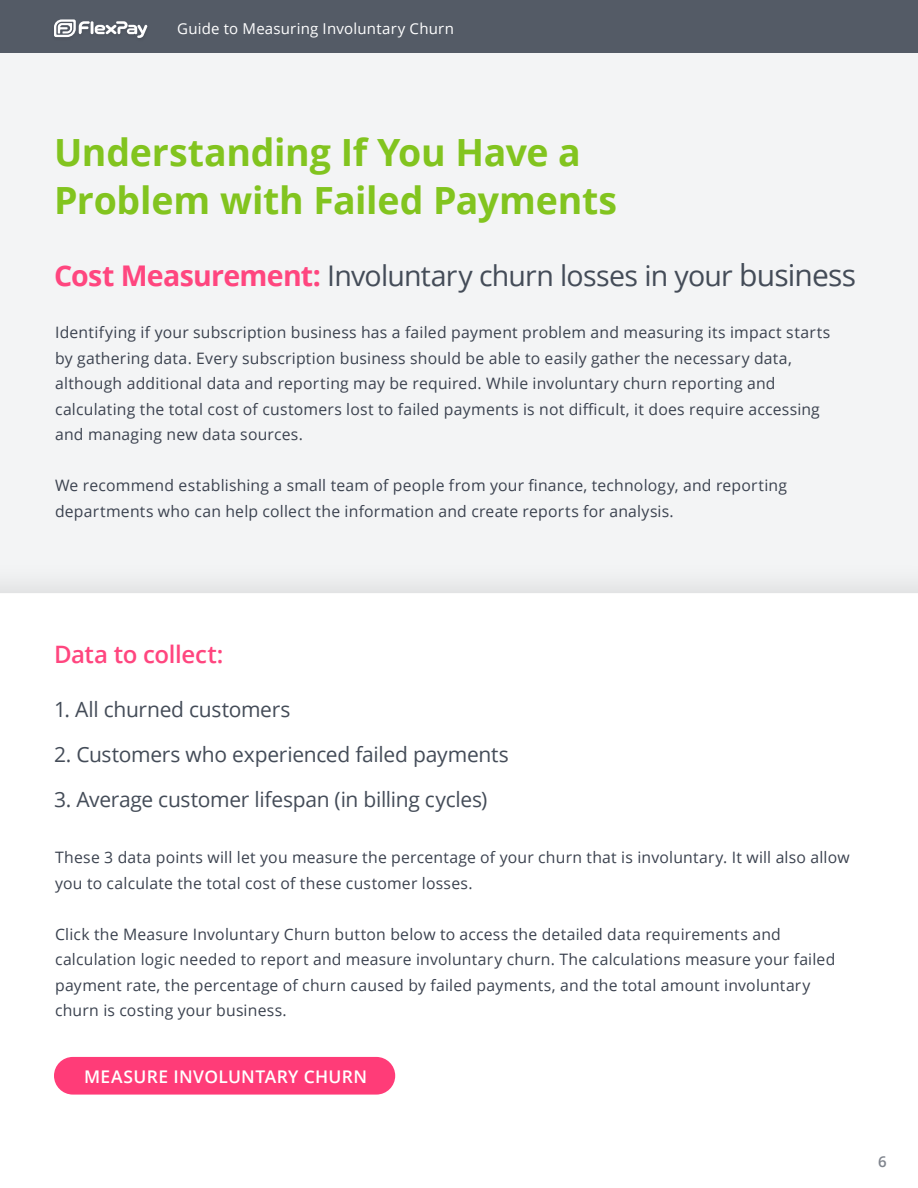
<style>
.page{position:relative;width:918px;height:1188px;background:#fff}
.page>*{position:absolute;margin:0;border:0;box-sizing:border-box;transform-origin:0 0}
.t1{font:700 37.5px/48px "Open Sans";letter-spacing:-.005em;color:#82c41f}
.t2{font:28.5px "Open Sans";letter-spacing:-.025em;color:#444c58}
.t3{font:600 24px "Open Sans";letter-spacing:-.015em;color:#ff467f}
.t4{font:21px "Open Sans";letter-spacing:-.015em;color:#444c58}
.t5{font:600 17.4px "Open Sans";letter-spacing:.02em;color:#fff}
.t6{font:15.75px/25.5px "Open Sans";letter-spacing:.015em;color:#3b424f}
.t7{font:15px "Open Sans";letter-spacing:.015em;color:#fff}
.t8{font:600 15px "Open Sans";color:#7f848d}
.s1{font-weight:700;color:#ff467f}
.s2{font-size:30px}
</style>
<div class="page">
<div style="left:0;top:38px;width:918px;height:1150px;background:#f3f4f5"></div>
<div style="left:0;top:559px;width:918px;height:629px;background:#eeeff0"></div>
<div style="left:0;top:593px;width:918px;height:595px;background:#fff"></div>
<div style="left:54px;top:1057px;width:341px;height:38px;background:#ff3c78;border-radius:19px"></div>
<div style="left:0;top:0;width:918px;height:53px;background:#545b66"></div>
<svg style="left:54px;top:19px;width:94px;height:19px"></svg>
<p class="t7" style="left:177px;top:18px;width:278px">Guide to Measuring Involuntary Churn</p>
<h1 class="t1" style="left:54px;top:128px;width:564px">Understanding If You Have a<br>Problem with Failed Payments</h1>
<h2 class="t2" style="left:54px;top:256px;width:804px"><span class="s1">Cost Measurement:</span> Involuntary churn losses in your <span class="s2">business</span></h2>
<p class="t6" style="left:55px;top:319px;width:777px">Identifying if your subscription business has a failed payment problem and measuring its impact starts by gathering data. Every subscription business should be able to easily gather the necessary data, although additional data and reporting may be required. While involuntary churn reporting and calculating the total cost of customers lost to failed payments is not difficult, it does require accessing and managing new data sources.</p>
<p class="t6" style="left:55px;top:472px;width:734px">We recommend establishing a small team of people from your finance, technology, and reporting departments who can help collect the information and create reports for analysis.</p>
<h3 class="t3" style="left:54px;top:638px;width:171px">Data to collect:</h3>
<h3 class="t4" style="left:54px;top:695px;width:238px">1. All churned customers</h3>
<h3 class="t4" style="left:54px;top:740px;width:456px">2. Customers who experienced failed payments</h3>
<h3 class="t4" style="left:54px;top:785px;width:435px">3. Average customer lifespan (in billing cycles)</h3>
<p class="t6" style="left:55px;top:844px;width:796px">These 3 data points will let you measure the percentage of your churn that is involuntary. It will also allow you to calculate the total cost of these customer losses.</p>
<p class="t6" style="left:55px;top:921px;width:782px">Click the Measure Involuntary Churn button below to access the detailed data requirements and calculation logic needed to report and measure involuntary churn. The calculations measure your failed payment rate, the percentage of churn caused by failed payments, and the total amount involuntary churn is costing your business.</p>
<p class="t5" style="left:84px;top:1064px;width:284px">MEASURE INVOLUNTARY CHURN</p>
<p class="t8" style="left:878px;top:1151px;width:10px">6</p>
</div>
